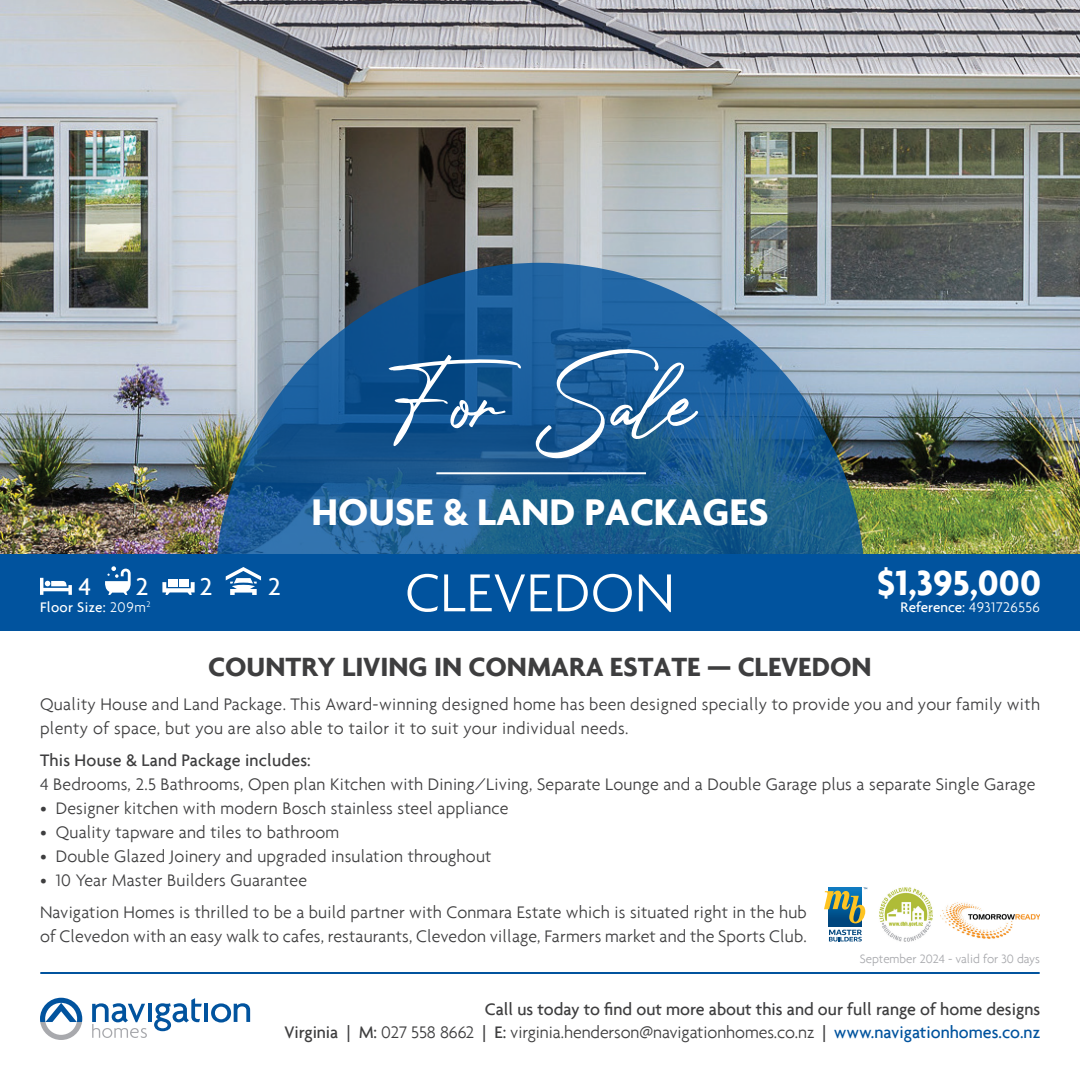
<style>
.page{position:relative;width:1080px;height:1080px;background:#fff}
.page>*{position:absolute;margin:0;border:0;box-sizing:border-box;transform-origin:0 0}
.t1{font:102.4px "Photograph Signature";color:#fff}
.t2{font:300 57.8px "Agenda";letter-spacing:.01em;color:#fff}
.t3{font:700 40px "Agenda";color:#fff}
.t4{font:700 37.6px "Agenda";color:#fff}
.t5{font:700 28.4px "Agenda";color:#3e3e3f}
.t6{font:500 26.1px "Agenda";color:#fff}
.t7{font:300 18px/24px "Agenda";letter-spacing:.01em;color:#3e3e3f}
.t8{font:500 18px/23px "Agenda";color:#3e3e3f;text-align:right}
.t9{font:500 15px "Agenda";color:#fff}
.t10{font:500 15px "Agenda";letter-spacing:.02em;color:#fff}
.t11{font:300 13px "Agenda";color:#a8a9ad}
.s1{font-weight:300}
.s2{color:#01539e}
</style>
<div class="page">
<hr style="left:148px;top:1004px;width:3px;height:18px;background:#01539e">
<svg style="left:154px;top:998px;width:48px;height:33px"></svg>
<hr style="left:204px;top:1004px;width:4px;height:18px;background:#01539e">
<svg style="left:211px;top:1003px;width:39px;height:20px"></svg>
<svg style="left:92px;top:1003px;width:55px;height:35px"></svg>
<svg style="left:40px;top:998px;width:42px;height:42px"></svg>
<hr style="left:41px;top:972px;width:998px;height:2px;background:#01539e">
<img style="left:879px;top:887px;width:54px;height:55px">
<img style="left:940px;top:902px;width:100px;height:37px">
<svg style="left:829px;top:923px;width:32px;height:3px"></svg>
<svg style="left:824px;top:887px;width:43px;height:36px;background:#7f9a84"></svg>
<svg style="left:829px;top:930px;width:33px;height:11px"></svg>
<img style="left:0;top:0;width:1080px;height:554px">
<div style="left:0;top:554px;width:1080px;height:76px;background:#01539e"></div>
<svg style="left:215px;top:263px;width:650px;height:318px;background:#326998"></svg>
<hr style="left:436px;top:472px;width:210px;height:2px;background:#fff">
<svg style="left:40px;top:578px;width:32px;height:17px"></svg>
<div style="left:168px;top:579px;width:10px;height:7px;background:#fff"></div>
<div style="left:179px;top:579px;width:10px;height:7px;background:#fff"></div>
<svg style="left:162px;top:582px;width:33px;height:13px"></svg>
<svg style="left:105px;top:566px;width:26px;height:29px"></svg>
<svg style="left:226px;top:567px;width:35px;height:28px"></svg>
<h1 class="t1" style="left:387px;top:311px;width:310px">For Sale</h1>
<h3 class="t6" style="left:78px;top:571px;width:14px">4</h3>
<h3 class="t6" style="left:136px;top:571px;width:14px">2</h3>
<h3 class="t6" style="left:200px;top:571px;width:14px">2</h3>
<h3 class="t6" style="left:268px;top:571px;width:14px">2</h3>
<p class="t10" style="left:40px;top:598px;width:112px">Floor Size: <span class="s1">209m</span><sup>2</sup></p>
<h3 class="t3" style="left:312px;top:487px;width:458px">HOUSE &amp; LAND PACKAGES</h3>
<h2 class="t2" style="left:405px;top:559px;width:271px">CLEVEDON</h2>
<h3 class="t4" style="left:877px;top:560px;width:165px">$1,395,000</h3>
<p class="t9" style="left:900px;top:598px;width:141px">Reference: <span class="s1">4931726556</span></p>
<h3 class="t5" style="left:208px;top:649px;width:665px">COUNTRY LIVING IN CONMARA ESTATE — CLEVEDON</h3>
<p class="t7" style="left:40px;top:692px;width:1002px">Quality House and Land Package. This Award-winning designed home has been designed specially to provide you and your family with plenty of space, but you are also able to tailor it to suit your individual needs.</p>
<p class="t8" style="left:40px;top:748px;width:272px">This House &amp; Land Package includes:</p>
<p class="t7" style="left:40px;top:772px;width:997px">4 Bedrooms, 2.5 Bathrooms, Open plan Kitchen with Dining/Living, Separate Lounge and a Double Garage plus a separate Single Garage</p>
<p class="t7" style="left:40px;top:796px;width:470px">• Designer kitchen with modern Bosch stainless steel appliance</p>
<p class="t7" style="left:40px;top:820px;width:301px">• Quality tapware and tiles to bathroom</p>
<p class="t7" style="left:40px;top:844px;width:453px">• Double Glazed Joinery and upgraded insulation throughout</p>
<p class="t7" style="left:40px;top:864px;width:768px;line-height:32px">• 10 Year Master Builders Guarantee<br>Navigation Homes is thrilled to be a build partner with Conmara Estate which is situated right in the hub</p>
<p class="t7" style="left:40px;top:924px;width:768px">of Clevedon with an easy walk to cafes, restaurants, Clevedon village, Farmers market and the Sports Club.</p>
<p class="t11" style="left:860px;top:951px;width:182px">September 2024 - valid for 30 days</p>
<p class="t8" style="left:285px;top:997px;width:757px">Call us today to find out more about this and our full range of home designs<br>Virginia | M: <span class="s1">027 558 8662</span> | E: <span class="s1">virginia.henderson@navigationhomes.co.nz</span> | <span class="s2">www.navigationhomes.co.nz</span></p>
</div>
